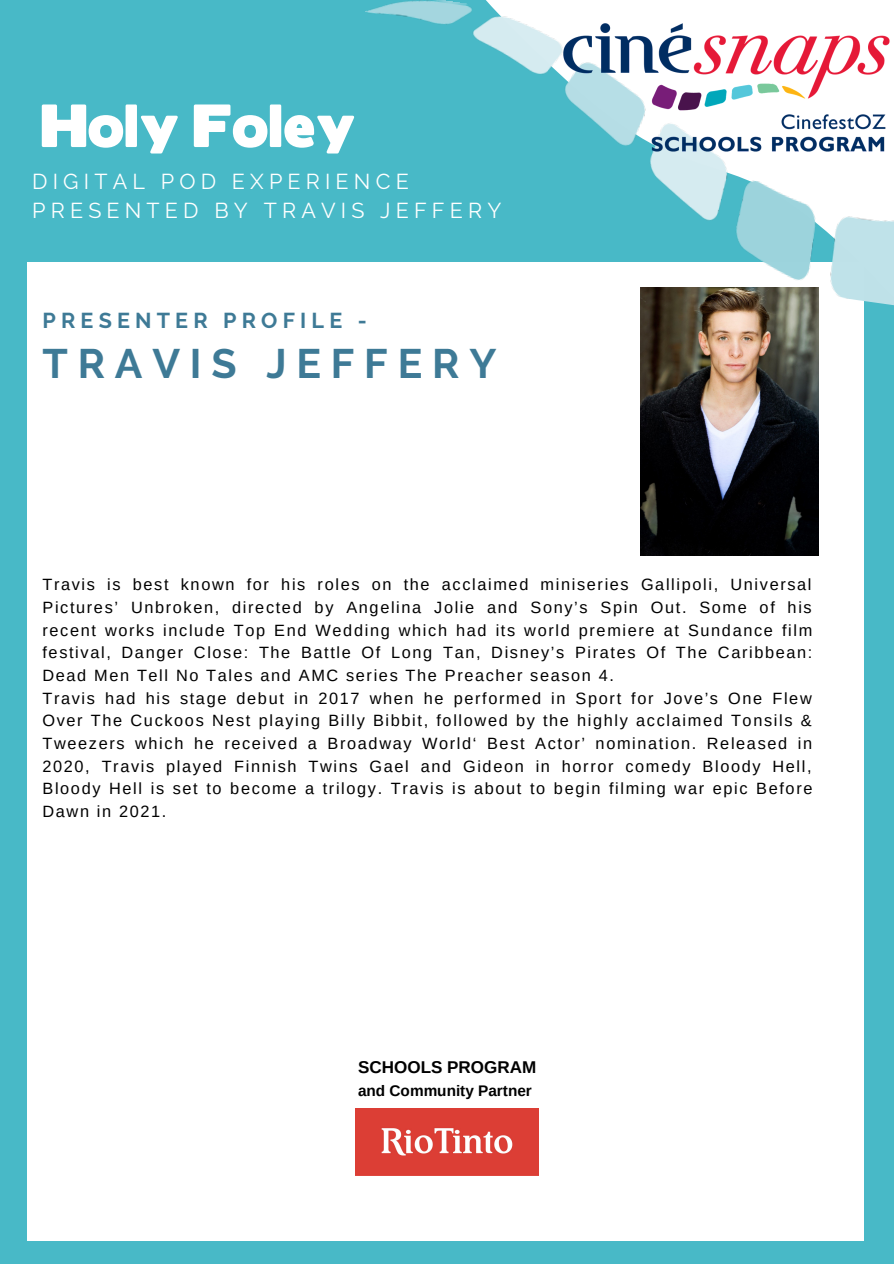
<style>
.page{position:relative;width:894px;height:1264px;background:#fff}
.page>*{position:absolute;margin:0;border:0;box-sizing:border-box;transform-origin:0 0}
.t1{font:54.3px "Boris Black Bloxx";color:#fff}
.t2{font:700 41.1px "Raleway";letter-spacing:.24em;color:#3e7a96}
.t3{font:21.45px "Raleway";letter-spacing:.24em;color:#fff}
.t4{font:700 21.45px "Raleway";letter-spacing:.24em;color:#3e7a96}
.t5{font:700 17.1px "Arimo";color:#000}
.t6{font:16.35px/22.6px "Arimo";letter-spacing:.1em;color:#000;text-align:justify}
.t7{font:700 15.3px "Arimo";color:#000}
</style>
<div class="page">
<div style="left:0;top:0;width:893px;height:262px;background:#48b9c7"></div>
<div style="left:864px;top:0;width:29px;height:1263px;background:#48b9c7"></div>
<div style="left:0;top:0;width:27px;height:1263px;background:#48b9c7"></div>
<img style="left:365px;top:0;width:528px;height:308px">
<img style="left:549px;top:9px;width:344px;height:157px">
<div style="left:0;top:1240px;width:893px;height:23px;background:#48b9c7"></div>
<img style="left:355px;top:1108px;width:183px;height:66px">
<img style="left:639px;top:287px;width:178px;height:268px">
<p class="t1" style="left:41px;top:85px;width:315px">Holy Foley</p>
<p class="t3" style="left:32px;top:168px;width:378px">DIGITAL POD EXPERIENCE</p>
<p class="t3" style="left:32px;top:198px;width:470px">PRESENTED BY TRAVIS JEFFERY</p>
<p class="t4" style="left:42px;top:308px;width:326px">PRESENTER PROFILE -</p>
<p class="t2" style="left:42px;top:339px;width:455px">TRAVIS JEFFERY</p>
<p class="t6" style="left:42px;top:573px;width:771px">Travis is best known for his roles on the acclaimed miniseries Gallipoli, Universal Pictures’ Unbroken, directed by Angelina Jolie and Sony’s Spin Out. Some of his recent works include Top End Wedding which had its world premiere at Sundance film festival, Danger Close: The Battle Of Long Tan, Disney’s Pirates Of The Caribbean:<br>Dead Men Tell No Tales and AMC series The Preacher season 4.</p>
<p class="t6" style="left:42px;top:686px;width:771px">Travis had his stage debut in 2017 when he performed in Sport for Jove’s One Flew Over The Cuckoos Nest playing Billy Bibbit, followed by the highly acclaimed Tonsils &amp; Tweezers which he received a Broadway World‘ Best Actor’ nomination. Released in 2020, Travis played Finnish Twins Gael and Gideon in horror comedy Bloody Hell, Bloody Hell is set to become a trilogy. Travis is about to begin filming war epic Before Dawn in 2021.</p>
<p class="t5" style="left:358px;top:1057px;width:179px">SCHOOLS PROGRAM</p>
<p class="t7" style="left:358px;top:1081px;width:175px">and Community Partner</p>
</div>
